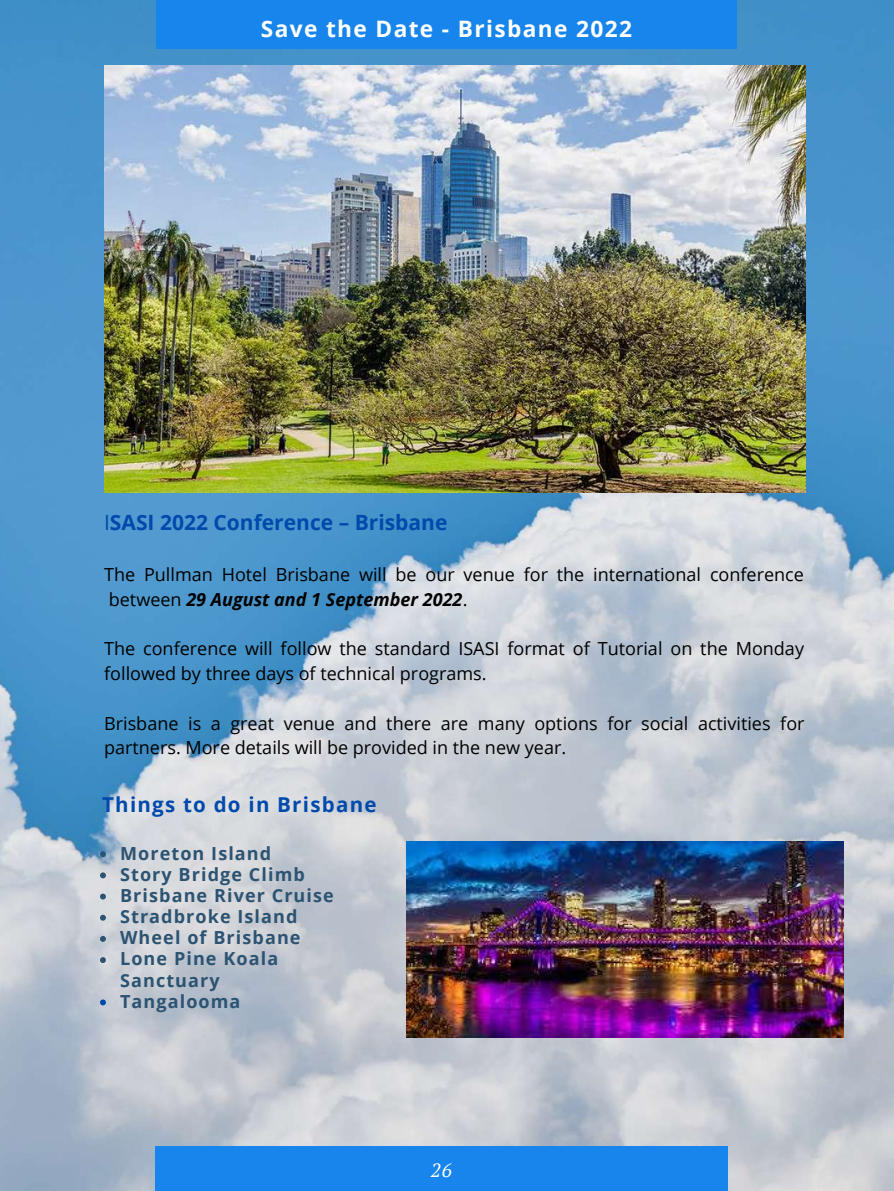
<style>
.page{position:relative;width:894px;height:1191px;background:#fff}
.page>*{position:absolute;margin:0;border:0;box-sizing:border-box;transform-origin:0 0}
.t1{font:700 22.65px "Open Sans";letter-spacing:.06em;color:#fff}
.t2{font:700 21px "Open Sans";color:#004aad}
.t3{font:700 20.55px "Open Sans";letter-spacing:.06em;color:#004aad}
.t4{font:italic 19.05px "PT Serif";color:#fff}
.t5{font:18px/24.8px "Open Sans";color:#000}
.t6{font:700 18px/21.1px "Open Sans";letter-spacing:.06em;color:#2c5371}
.s1{font-weight:400}
.s2{font-weight:700;font-style:italic}
</style>
<div class="page">
<img style="left:0;top:0;width:893px;height:1190px">
<div style="left:156px;top:0;width:580px;height:49px;background:#1785eb"></div>
<img style="left:406px;top:841px;width:437px;height:196px">
<img style="left:104px;top:66px;width:700px;height:427px">
<svg style="left:100px;top:851px;width:6px;height:6px"></svg>
<svg style="left:100px;top:872px;width:6px;height:6px"></svg>
<svg style="left:100px;top:893px;width:6px;height:6px"></svg>
<svg style="left:100px;top:914px;width:6px;height:6px"></svg>
<svg style="left:100px;top:935px;width:6px;height:6px"></svg>
<svg style="left:100px;top:957px;width:6px;height:5px"></svg>
<svg style="left:100px;top:999px;width:6px;height:6px"></svg>
<div style="left:155px;top:1145px;width:572px;height:45px;background:#1785eb"></div>
<p class="t1" style="left:261px;top:13px;width:372px">Save the Date - Brisbane 2022</p>
<p class="t2" style="left:104px;top:508px;width:345px"><span class="s1">I</span>SASI 2022 Conference – Brisbane</p>
<p class="t5" style="left:104px;top:561px;width:701px">The Pullman Hotel Brisbane will be our venue for the international conference between <span class="s2">29 August and 1 September 2022</span>.</p>
<p class="t5" style="left:104px;top:636px;width:701px">The conference will follow the standard ISASI format of Tutorial on the Monday followed by three days of technical programs.</p>
<p class="t5" style="left:104px;top:710px;width:701px">Brisbane is a great venue and there are many options for social activities for partners. More details will be provided in the new year.</p>
<p class="t3" style="left:102px;top:790px;width:276px">Things to do in Brisbane</p>
<p class="t6" style="left:120px;top:841px;width:215px">Moreton Island<br>Story Bridge Climb<br>Brisbane River Cruise<br>Stradbroke Island<br>Wheel of Brisbane<br>Lone Pine Koala<br>Sanctuary<br>Tangalooma</p>
<p class="t4" style="left:430px;top:1157px;width:23px">26</p>
</div>
